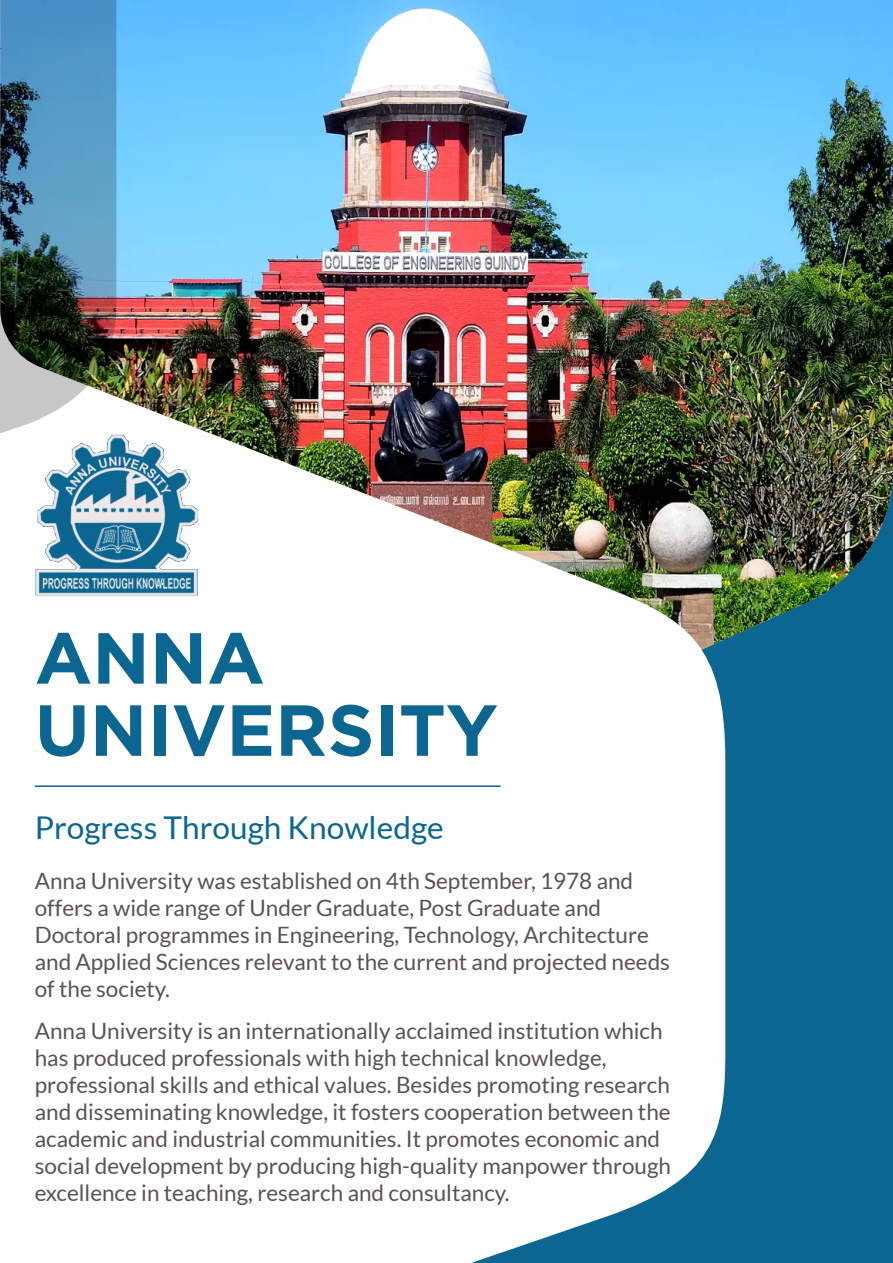
<style>
.page{position:relative;width:893px;height:1263px;background:#fff}
.page>*{position:absolute;margin:0;border:0;box-sizing:border-box;transform-origin:0 0}
.t1{font:700 72.15px/72.2px "Gotham";color:#0b6692}
.t2{font:31.35px "Lato";color:#0b6692}
.t3{font:22.5px/27px "Lato";color:#595350}
</style>
<div class="page">
<div style="left:110px;top:80px;width:783px;height:1183px;background:#0b6692"></div>
<img style="left:725px;top:46px;width:168px;height:593px">
<img style="left:110px;top:0;width:615px;height:1263px">
<svg style="left:0;top:0;width:116px;height:832px"></svg>
<img style="left:35px;top:431px;width:163px;height:173px">
<hr style="left:35px;top:785px;width:466px;height:2px;background:#0b6692">
<h1 class="t1" style="left:35px;top:620px;width:465px">ANNA<br>UNIVERSITY</h1>
<h2 class="t2" style="left:35px;top:810px;width:410px">Progress Through Knowledge</h2>
<p class="t3" style="left:35px;top:867px;width:637px">Anna University was established on 4th September, 1978 and offers a wide range of Under Graduate, Post Graduate and Doctoral programmes in Engineering, Technology, Architecture and Applied Sciences relevant to the current and projected needs of the society.</p>
<p class="t3" style="left:35px;top:1017px;width:638px">Anna University is an internationally acclaimed institution which has produced professionals with high technical knowledge, professional skills and ethical values. Besides promoting research and disseminating knowledge, it fosters cooperation between the academic and industrial communities. It promotes economic and social development by producing high-quality manpower through excellence in teaching, research and consultancy.</p>
</div>
